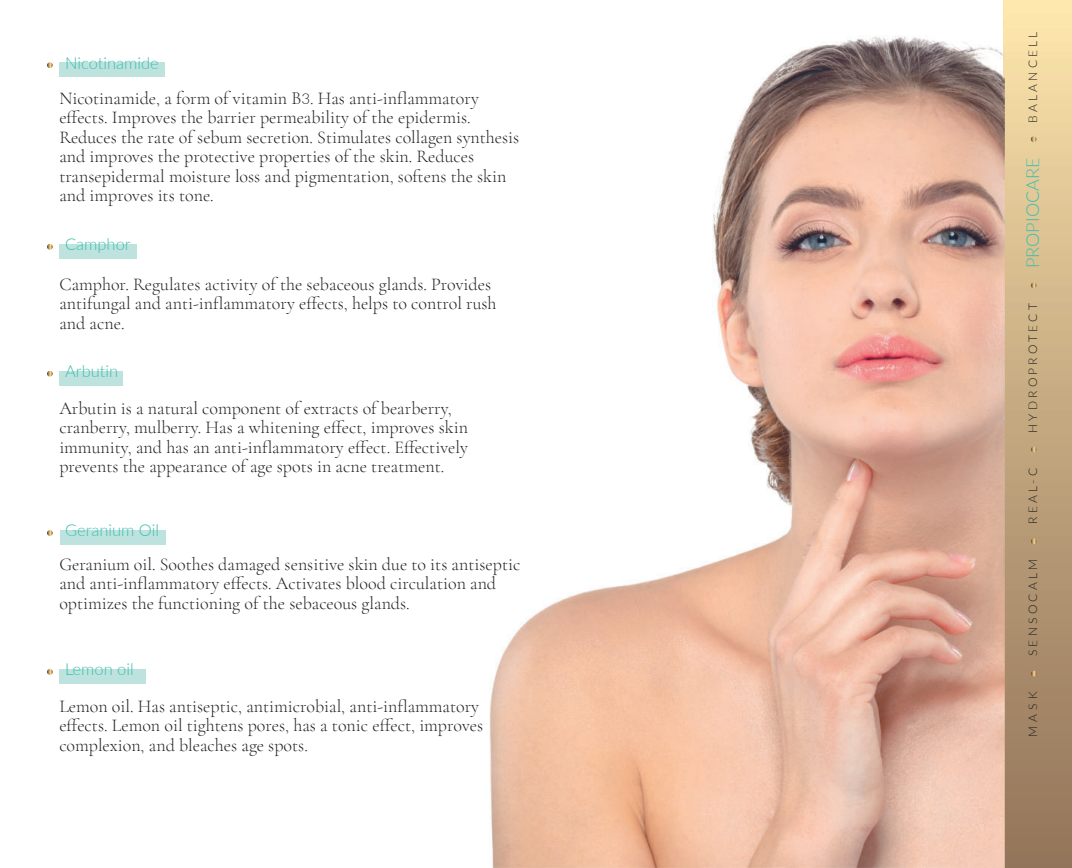
<style>
.page{position:relative;width:1072px;height:868px;background:#fff}
.page>*{position:absolute;margin:0;border:0;box-sizing:border-box;transform-origin:0 0}
.t1{font:300 18px/19.5px "Cormorant Garamond";color:#231f20}
.t2{font:300 18px "Lato";color:#3fbfae}
.t3{font:300 16.5px "Lato";color:#3fbfae}
.t4{font:300 12px "Lato";letter-spacing:.27em;color:#231f20}
.s1{font-family:"Lato";font-size:15px}
</style>
<div class="page">
<svg style="left:1005px;top:0;width:66px;height:867px"></svg>
<svg style="left:1030px;top:136px;width:6px;height:6px"></svg>
<svg style="left:1030px;top:282px;width:6px;height:6px"></svg>
<svg style="left:1030px;top:446px;width:6px;height:6px"></svg>
<svg style="left:1030px;top:670px;width:6px;height:6px"></svg>
<svg style="left:1030px;top:538px;width:6px;height:6px"></svg>
<img style="left:489px;top:0;width:516px;height:867px">
<svg style="left:47px;top:62px;width:6px;height:6px"></svg>
<svg style="left:47px;top:244px;width:6px;height:6px"></svg>
<svg style="left:47px;top:370px;width:6px;height:7px"></svg>
<svg style="left:47px;top:530px;width:6px;height:6px"></svg>
<svg style="left:47px;top:668px;width:6px;height:7px"></svg>
<div style="left:60px;top:62px;width:105px;height:15px;background:#bee3df"></div>
<div style="left:60px;top:244px;width:77px;height:14px;background:#bee3df"></div>
<div style="left:60px;top:370px;width:63px;height:15px;background:#bee3df"></div>
<div style="left:60px;top:530px;width:105px;height:14px;background:#bee3df"></div>
<div style="left:60px;top:668px;width:86px;height:15px;background:#bee3df"></div>
<p class="t3" style="left:65px;top:56px;width:95px">Nicotinamide</p>
<p class="t1" style="left:59px;top:90px;width:461px">Nicotinamide, a form of vitamin B<span class="s1">3</span>. Has anti-inflammatory effects. Improves the barrier permeability of the epidermis.<br>Reduces the rate of sebum secretion. Stimulates collagen synthesis and improves the protective properties of the skin. Reduces transepidermal moisture loss and pigmentation, softens the skin and improves its tone.</p>
<p class="t3" style="left:65px;top:237px;width:67px">Camphor</p>
<p class="t1" style="left:59px;top:276px;width:438px">Camphor. Regulates activity of the sebaceous glands. Provides antifungal and anti-inflammatory effects, helps to control rush and acne.</p>
<p class="t3" style="left:65px;top:364px;width:55px">Arbutin</p>
<p class="t1" style="left:59px;top:400px;width:410px">Arbutin is a natural component of extracts of bearberry, cranberry, mulberry. Has a whitening effect, improves skin immunity, and has an anti-inflammatory effect. Effectively prevents the appearance of age spots in acne treatment.</p>
<p class="t3" style="left:65px;top:523px;width:96px">Geranium Oil</p>
<p class="t1" style="left:59px;top:554px;width:462px">Geranium oil. Soothes damaged sensitive skin due to its antiseptic and anti-inflammatory effects. Activates blood circulation and optimizes the functioning of the sebaceous glands.</p>
<p class="t3" style="left:65px;top:662px;width:70px">Lemon oil</p>
<p class="t1" style="left:59px;top:696px;width:425px">Lemon oil. Has antiseptic, antimicrobial, anti-inflammatory effects. Lemon oil tightens pores, has a tonic effect, improves complexion, and bleaches age spots.</p>
<p class="t4" style="left:1027px;top:123px;width:93px;rotate:-90deg">BALANCELL</p>
<p class="t2" style="left:1025px;top:268px;width:112px;rotate:-90deg">PROPIOCARE</p>
<p class="t4" style="left:1028px;top:433px;width:131px;rotate:-90deg">HYDROPROTECT</p>
<p class="t4" style="left:1028px;top:524px;width:57px;rotate:-90deg">REAL-C</p>
<p class="t4" style="left:1028px;top:656px;width:99px;rotate:-90deg">SENSOCALM</p>
<p class="t4" style="left:1028px;top:737px;width:47px;rotate:-90deg">MASK</p>
</div>
